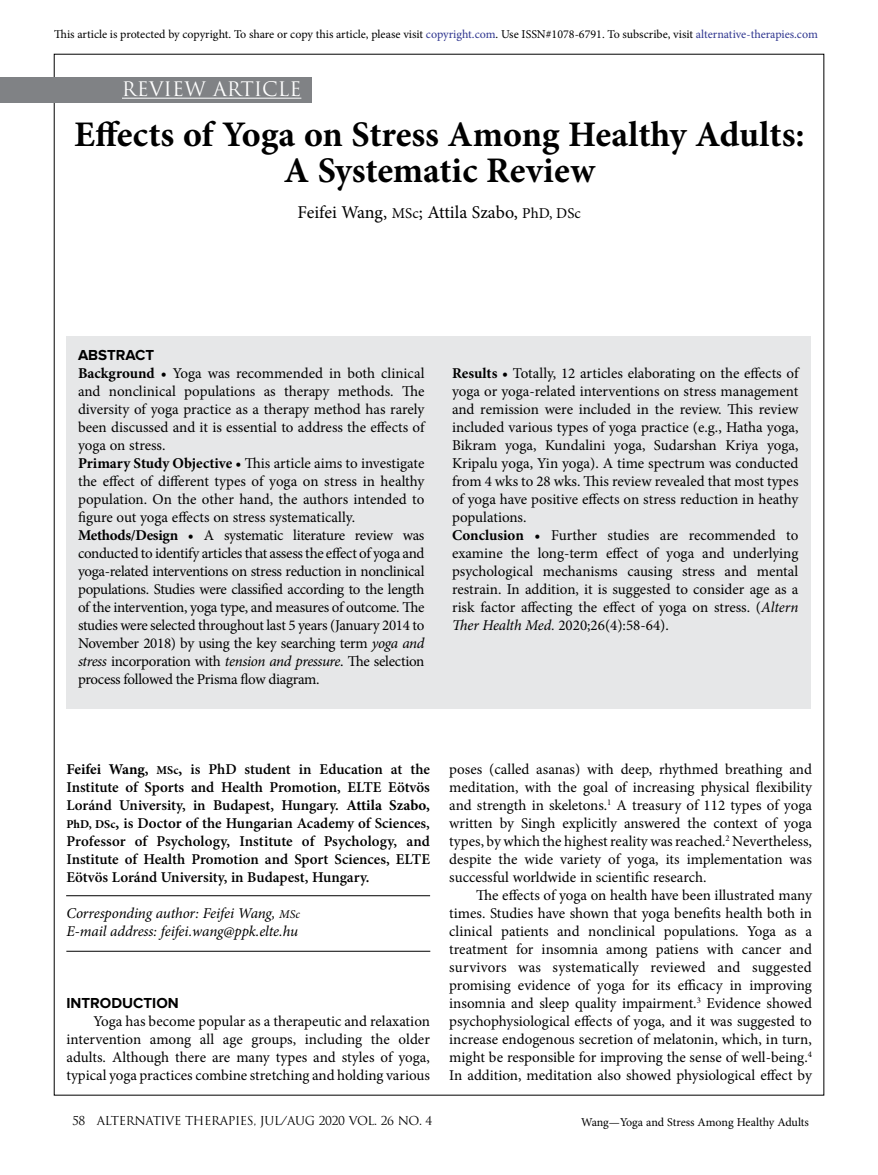
<style>
.page{position:relative;width:878px;height:1175px;background:#fff}
.page>*{position:absolute;margin:0;border:0;box-sizing:border-box;transform-origin:0 0}
.t1{font:700 36px/36px "Minion Pro";letter-spacing:-.005em;color:#000;text-align:center}
.t2{font:19.5px "Trajan Pro";color:#fff}
.t3{font:18px "Minion Pro";color:#000}
.t4{font:15px/18px "Minion Pro";letter-spacing:-.005em;color:#000;text-align:justify}
.t5{font:600 15px/18px "Minion Pro";color:#000;text-align:justify}
.t6{font:italic 15px/18px "Minion Pro";letter-spacing:-.01em;color:#000}
.t7{font:700 15px "Proxima Nova";color:#000}
.t8{font:12px "Minion Pro";letter-spacing:-.005em;color:#000}
.t9{font:12px "Trajan Pro";letter-spacing:-.03em;color:#000}
.s1{color:#2e358f}
.s2{font-size:15px}
.s3{font-weight:700}
.s4{font-style:italic}
.s5{font-weight:700;font-size:12px}
.s6{font-size:12px}
</style>
<div class="page">
<div style="left:0;top:77px;width:311px;height:25px;background:#808285"></div>
<hr style="left:122px;top:98px;width:179px;height:1px;background:#fff">
<div style="left:66px;top:336px;width:744px;height:372px;background:#e6e7e8"></div>
<hr style="left:66px;top:951px;width:364px;height:1px;background:#000">
<hr style="left:66px;top:895px;width:364px;height:1px;background:#000">
<p class="t8" style="left:54px;top:26px;width:765px">This article is protected by copyright. To share or copy this article, please visit <span class="s1">copyright.com</span>. Use ISSN#1078-6791. To subscribe, visit <span class="s1">alternative-therapies.com</span></p>
<h2 class="t2" style="left:122px;top:77px;width:181px">REVIEW ARTICLE</h2>
<h1 class="t1" style="left:74px;top:116px;width:732px">Effects of Yoga on Stress Among Healthy Adults:<br>A Systematic Review</h1>
<p class="t3" style="left:297px;top:200px;width:285px">Feifei Wang, <span class="s2">MSc</span>; Attila Szabo, <span class="s2">PhD, DSc</span></p>
<p class="t7" style="left:78px;top:346px;width:78px">ABSTRACT</p>
<p class="t4" style="left:78px;top:364px;width:348px;text-align:left"><span class="s3">Background •</span> Yoga was recommended in both clinical and nonclinical populations as therapy methods. The diversity of yoga practice as a therapy method has rarely been discussed and it is essential to address the effects of yoga on stress.<br><span class="s3">Primary Study Objective •</span> This article aims to investigate the effect of different types of yoga on stress in healthy population. On the other hand, the authors intended to figure out yoga effects on stress systematically.<br><span class="s3">Methods/Design •</span> A systematic literature review was conducted to identify articles that assess the effect of yoga and yoga-related interventions on stress reduction in nonclinical populations. Studies were classified according to the length of the intervention, yoga type, and measures of outcome. The studies were selected throughout last 5 years (January 2014 to November 2018) by using the key searching term <span class="s4">yoga and stress</span> incorporation with <span class="s4">tension and pressure</span>. The selection process followed the Prisma flow diagram.</p>
<p class="t4" style="left:452px;top:364px;width:348px;text-align:left"><span class="s3">Results •</span> Totally, 12 articles elaborating on the effects of yoga or yoga-related interventions on stress management and remission were included in the review. This review included various types of yoga practice (e.g., Hatha yoga, Bikram yoga, Kundalini yoga, Sudarshan Kriya yoga, Kripalu yoga, Yin yoga). A time spectrum was conducted from 4 wks to 28 wks. This review revealed that most types of yoga have positive effects on stress reduction in heathy populations.<br><span class="s3">Conclusion •</span> Further studies are recommended to examine the long-term effect of yoga and underlying psychological mechanisms causing stress and mental restrain. In addition, it is suggested to consider age as a risk factor affecting the effect of yoga on stress. (<span class="s4">Altern Ther Health Med.</span> 2020;26(4):58-64).</p>
<p class="t5" style="left:66px;top:760px;width:365px"><span class="s3">Feifei Wang,</span> <span class="s5">MSc</span><span class="s3">,</span> is PhD student in Education at the Institute of Sports and Health Promotion, ELTE Eötvös Loránd University, in Budapest, Hungary. <span class="s3">Attila Szabo, </span><span class="s5">PhD, DSc</span><span class="s3">,</span> is Doctor of the Hungarian Academy of Sciences, Professor of Psychology, Institute of Psychology, and Institute of Health Promotion and Sport Sciences, ELTE Eötvös Loránd University, in Budapest, Hungary.</p>
<p class="t6" style="left:66px;top:904px;width:235px">Corresponding author: Feifei Wang, <span class="s6">MSc<br></span>E-mail address: feifei.wang@ppk.elte.hu</p>
<p class="t7" style="left:66px;top:994px;width:114px">INTRODUCTION</p>
<p class="t4" style="left:66px;top:1012px;width:365px;text-indent:27px">Yoga has become popular as a therapeutic and relaxation intervention among all age groups, including the older adults. Although there are many types and styles of yoga, typical yoga practices combine stretching and holding various</p>
<p class="t4" style="left:449px;top:760px;width:364px">poses (called asanas) with deep, rhythmed breathing and meditation, with the goal of increasing physical flexibility and strength in skeletons.<sup>1</sup> A treasury of 112 types of yoga written by Singh explicitly answered the context of yoga types, by which the highest reality was reached.<sup>2</sup> Nevertheless, despite the wide variety of yoga, its implementation was successful worldwide in scientific research.</p>
<p class="t4" style="left:449px;top:886px;width:364px;text-indent:27px">The effects of yoga on health have been illustrated many times. Studies have shown that yoga benefits health both in clinical patients and nonclinical populations. Yoga as a treatment for insomnia among patiens with cancer and survivors was systematically reviewed and suggested promising evidence of yoga for its efficacy in improving insomnia and sleep quality impairment.<sup>3</sup> Evidence showed psychophysiological effects of yoga, and it was suggested to increase endogenous secretion of melatonin, which, in turn, might be responsible for improving the sense of well-being.<sup>4<br></sup>In addition, meditation also showed physiological effect by</p>
<p class="t9" style="left:72px;top:1113px;width:362px">58 ALTERNATIVE THERAPIES, JUL/AUG 2020 VOL. 26 NO. 4</p>
<p class="t8" style="left:581px;top:1114px;width:229px">Wang—Yoga and Stress Among Healthy Adults</p>
</div>
